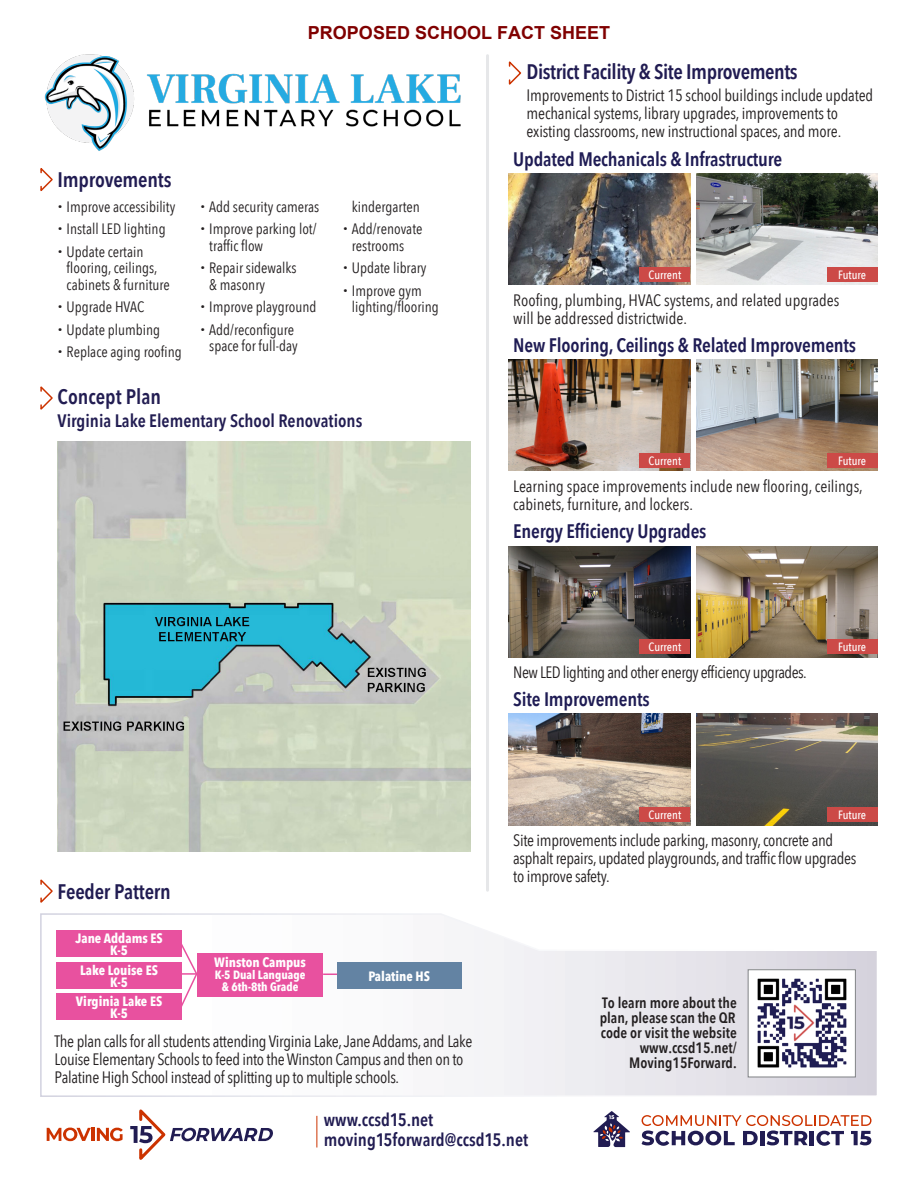
<style>
.page{position:relative;width:918px;height:1188px;background:#fff}
.page>*{position:absolute;margin:0;border:0;box-sizing:border-box;transform-origin:0 0}
.sub_head{font:600 21px "Avenir Next Condensed";letter-spacing:-.02em;color:#211c52}
.sub_head-2{font:600 21px "Avenir Next Condensed";color:#221d52}
.t1{font:600 19.5px "Avenir Next Condensed";letter-spacing:-.01em;color:#1f1c54}
.t2{font:600 18px/19.5px "Avenir Next Condensed";color:#211c52}
.sub_head-3{font:600 18px "Avenir Next Condensed";color:#221d52}
.t3{font:700 18px "Arial";color:#800000}
.body_text{font:16.5px/18px "Avenir Next Condensed";letter-spacing:-.02em;color:#231f20}
.body_text-2{font:16.5px/18px "Avenir Next Condensed";color:#231f20}
.t4{font:15px/16.5px "Avenir Next Condensed";color:#231f20}
.inside_box{font:600 15px/15px "Avenir Next Condensed";color:#231f20;text-align:right}
.inside_box-2{font:700 13.5px/12px "Avenir Next Condensed";color:#fff;text-align:center}
.t5{font:500 12px "Avenir Next Condensed";color:#fff}
.inside_box-3{font:700 12px/12px "Avenir Next Condensed";color:#fff;text-align:center}
</style>
<div class="page">
<hr style="left:486px;top:56px;width:3px;height:834px;background:#e6e7e9">
<svg style="left:508px;top:61px;width:14px;height:24px"></svg>
<img style="left:509px;top:546px;width:181px;height:112px">
<img style="left:509px;top:714px;width:181px;height:111px">
<img style="left:509px;top:174px;width:181px;height:111px">
<img style="left:509px;top:360px;width:181px;height:111px">
<img style="left:696px;top:546px;width:182px;height:112px">
<img style="left:696px;top:714px;width:182px;height:111px">
<img style="left:696px;top:174px;width:182px;height:111px">
<img style="left:696px;top:360px;width:182px;height:111px">
<div style="left:640px;top:807px;width:50px;height:14px;background:#cc4a47"></div>
<div style="left:640px;top:639px;width:50px;height:14px;background:#cc4a47"></div>
<div style="left:640px;top:267px;width:50px;height:14px;background:#cc4a47"></div>
<div style="left:640px;top:453px;width:50px;height:14px;background:#cc4a47"></div>
<div style="left:827px;top:807px;width:51px;height:14px;background:#cc4a47"></div>
<div style="left:827px;top:639px;width:51px;height:14px;background:#cc4a47"></div>
<div style="left:827px;top:267px;width:51px;height:14px;background:#cc4a47"></div>
<div style="left:827px;top:453px;width:51px;height:14px;background:#cc4a47"></div>
<svg style="left:642px;top:1115px;width:230px;height:31px"></svg>
<svg style="left:593px;top:1111px;width:37px;height:36px"></svg>
<hr style="left:316px;top:1116px;width:1px;height:32px;background:#c30">
<svg style="left:47px;top:1127px;width:76px;height:14px"></svg>
<svg style="left:130px;top:1109px;width:143px;height:51px"></svg>
<svg style="left:40px;top:168px;width:13px;height:23px"></svg>
<svg style="left:40px;top:879px;width:13px;height:24px"></svg>
<img style="left:58px;top:442px;width:412px;height:410px">
<svg style="left:40px;top:386px;width:13px;height:24px"></svg>
<img style="left:44px;top:54px;width:417px;height:97px">
<svg style="left:40px;top:913px;width:837px;height:184px"></svg>
<img style="left:750px;top:971px;width:104px;height:104px">
<div style="left:748px;top:969px;width:108px;height:108px;border:1px solid #808285"></div>
<svg style="left:179px;top:942px;width:20px;height:67px"></svg>
<hr style="left:323px;top:974px;width:30px;height:1px;background:#e8519f">
<div style="left:197px;top:954px;width:126px;height:43px;background:#e8519f"></div>
<div style="left:337px;top:962px;width:125px;height:27px;background:#6383a3"></div>
<div style="left:56px;top:930px;width:126px;height:27px;background:#e8519f"></div>
<div style="left:56px;top:962px;width:126px;height:27px;background:#e8519f"></div>
<div style="left:56px;top:993px;width:126px;height:27px;background:#e8519f"></div>
<p class="t3" style="left:308px;top:20px;width:304px">PROPOSED SCHOOL FACT SHEET</p>
<p class="sub_head" style="left:58px;top:162px;width:115px">Improvements</p>
<p class="t4" style="left:67px;top:198px;width:110px">Improve accessibility</p>
<p class="t4" style="left:67px;top:220px;width:101px">Install LED lighting</p>
<p class="t4" style="left:67px;top:243px;width:105px">Update certain flooring, ceilings, cabinets &amp; furniture</p>
<p class="t4" style="left:67px;top:298px;width:79px">Upgrade HVAC</p>
<p class="t4" style="left:67px;top:321px;width:95px">Update plumbing</p>
<p class="t4" style="left:67px;top:343px;width:117px">Replace aging roofing</p>
<p class="t4" style="left:209px;top:198px;width:112px">Add security cameras</p>
<p class="t4" style="left:209px;top:220px;width:109px">Improve parking lot/ traffic flow</p>
<p class="t4" style="left:209px;top:259px;width:89px">Repair sidewalks &amp; masonry</p>
<p class="t4" style="left:209px;top:298px;width:109px">Improve playground</p>
<p class="t4" style="left:209px;top:321px;width:90px">Add/reconfigure space for full-day</p>
<p class="t4" style="left:352px;top:198px;width:70px">kindergarten</p>
<p class="t4" style="left:352px;top:220px;width:72px">Add/renovate restrooms</p>
<p class="t4" style="left:352px;top:259px;width:76px">Update library</p>
<p class="t4" style="left:352px;top:282px;width:88px">Improve gym lighting/flooring</p>
<p class="sub_head-2" style="left:58px;top:379px;width:105px">Concept Plan</p>
<p class="sub_head-3" style="left:58px;top:405px;width:306px">Virginia Lake Elementary School Renovations</p>
<p class="sub_head" style="left:58px;top:873px;width:115px">Feeder Pattern</p>
<p class="inside_box-2" style="left:75px;top:932px;width:89px">Jane Addams ES<br>K-5</p>
<p class="inside_box-2" style="left:80px;top:964px;width:79px">Lake Louise ES<br>K-5</p>
<p class="inside_box-2" style="left:76px;top:995px;width:88px">Virginia Lake ES<br>K-5</p>
<p class="inside_box-2" style="left:214px;top:956px;width:93px">Winston Campus</p>
<p class="inside_box-3" style="left:215px;top:969px;width:92px">K-5 Dual Language &amp; 6th-8th Grade</p>
<p class="inside_box-2" style="left:368px;top:970px;width:63px">Palatine HS</p>
<p class="body_text" style="left:55px;top:1031px;width:419px">The plan calls for all students attending Virginia Lake,Jane Addams, and Lake<br>Louise Elementary Schools to feed into theWinston Campus and then on to<br>Palatine High School instead of splitting up to multiple schools.</p>
<p class="sub_head" style="left:527px;top:54px;width:273px">District Facility &amp; Site Improvements</p>
<p class="body_text" style="left:527px;top:85px;width:348px">Improvements to District 15 school buildings include updated mechanical systems, library upgrades, improvements to existing classrooms, new instructional spaces, and more.</p>
<p class="t1" style="left:513px;top:142px;width:271px">Updated Mechanicals &amp; Infrastructure</p>
<p class="t5" style="left:649px;top:267px;width:34px">Current</p>
<p class="t5" style="left:838px;top:267px;width:29px">Future</p>
<p class="body_text-2" style="left:513px;top:290px;width:328px">Roofing, plumbing, HVAC systems, and related upgrades will be addressed districtwide.</p>
<p class="t1" style="left:513px;top:328px;width:344px">New Flooring, Ceilings &amp; Related Improvements</p>
<p class="t5" style="left:649px;top:453px;width:34px">Current</p>
<p class="t5" style="left:838px;top:453px;width:29px">Future</p>
<p class="body_text-2" style="left:513px;top:476px;width:351px">Learning space improvements include new flooring, ceilings, cabinets, furniture, and lockers.</p>
<p class="t1" style="left:513px;top:514px;width:195px">Energy Efficiency Upgrades</p>
<p class="t5" style="left:649px;top:639px;width:34px">Current</p>
<p class="body_text" style="left:513px;top:662px;width:295px">New LED lighting and other energy efficiency upgrades.</p>
<p class="t1" style="left:513px;top:682px;width:138px">Site Improvements</p>
<p class="t5" style="left:838px;top:639px;width:29px">Future</p>
<p class="t5" style="left:649px;top:807px;width:34px">Current</p>
<p class="t5" style="left:838px;top:807px;width:29px">Future</p>
<p class="body_text" style="left:513px;top:830px;width:345px">Site improvements include parking, masonry, concrete and asphalt repairs, updated playgrounds, and traffic flow upgrades to improve safety.</p>
<p class="inside_box" style="left:600px;top:995px;width:139px">To learn more about the plan, please scan the QR code or visit the website www.ccsd15.net/<br>Moving15Forward.</p>
<p class="t2" style="left:324px;top:1110px;width:206px">www.ccsd15.net moving15forward@ccsd15.net</p>
</div>
